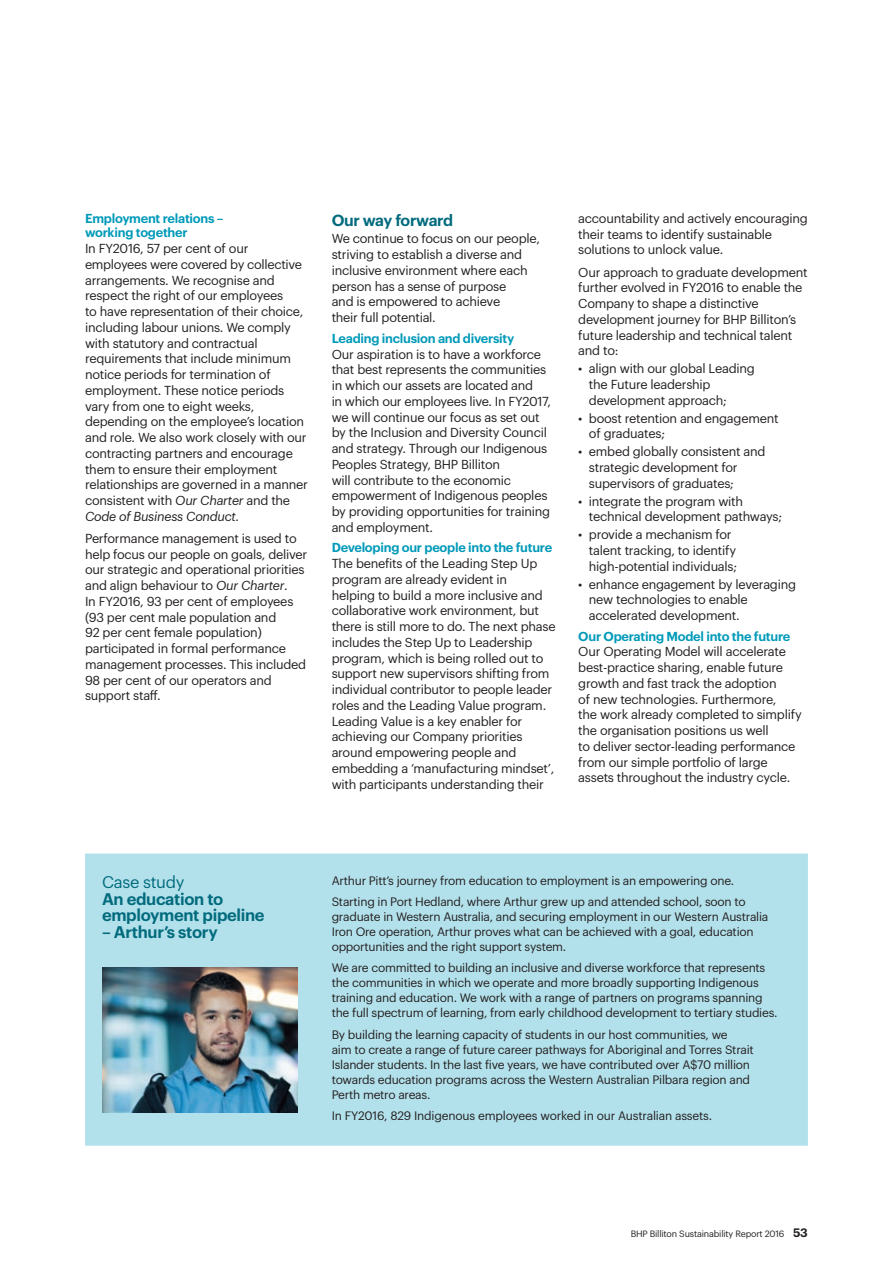
<style>
.page{position:relative;width:893px;height:1263px;background:#fff}
.page>*{position:absolute;margin:0;border:0;box-sizing:border-box;transform-origin:0 0}
.t1{font:600 16.5px/16.5px "Graphik";letter-spacing:-.02em;color:#016b7d}
.t2{font:16.5px "Graphik";letter-spacing:-.02em;color:#016b7d}
.t3{font:600 15.75px "Graphik";letter-spacing:-.025em;color:#016b7d}
.t4{font:12.75px/15.8px "Graphik";letter-spacing:-.02em;color:#231f20}
.t5{font:600 12.75px/14.2px "Graphik";letter-spacing:-.02em;color:#009ab9}
.t6{font:12px/15px "Graphik";letter-spacing:-.02em;color:#231f20}
.t7{font:9px "Graphik";letter-spacing:-.02em;color:#231f20}
.s1{font-style:italic}
.s2{font-weight:600;font-size:12px}
</style>
<div class="page">
<div style="left:85px;top:853px;width:723px;height:293px;background:#b3e1eb"></div>
<img style="left:102px;top:967px;width:196px;height:145px">
<p class="t5" style="left:85px;top:210px;width:140px">Employment relations – working together</p>
<p class="t4" style="left:85px;top:240px;width:224px">In FY2016, 57 per cent of our employees were covered by collective arrangements. We recognise and respect the right of our employees<br>to have representation of their choice, including labour unions. We comply with statutory and contractual requirements that include minimum notice periods for termination of employment. These notice periods vary from one to eight weeks, depending on the employee’s location and role. We also work closely with our contracting partners and encourage them to ensure their employment relationships are governed in a manner consistent with <span class="s1">Our Charter</span> and the <span class="s1">Code of Business Conduct.</span></p>
<p class="t4" style="left:85px;top:529px;width:224px">Performance management is used to help focus our people on goals, deliver our strategic and operational priorities and align behaviour to <span class="s1">Our Charter</span>.<br>In FY2016, 93 per cent of employees (93 per cent male population and<br>92 per cent female population) participated in formal performance management processes. This included 98 per cent of our operators and support staff.</p>
<p class="t3" style="left:332px;top:208px;width:123px">Our way forward</p>
<p class="t4" style="left:332px;top:230px;width:210px">We continue to focus on our people, striving to establish a diverse and inclusive environment where each person has a sense of purpose<br>and is empowered to achieve<br>their full potential.</p>
<p class="t5" style="left:332px;top:330px;width:184px">Leading inclusion and diversity</p>
<p class="t4" style="left:332px;top:345px;width:221px">Our aspiration is to have a workforce that best represents the communities in which our assets are located and<br>in which our employees live. In FY2017, we will continue our focus as set out by the Inclusion and Diversity Council and strategy. Through our Indigenous Peoples Strategy, BHP Billiton<br>will contribute to the economic empowerment of Indigenous peoples by providing opportunities for training and employment.</p>
<p class="t5" style="left:332px;top:540px;width:222px">Developing our people into the future</p>
<p class="t4" style="left:332px;top:555px;width:226px">The benefits of the Leading Step Up program are already evident in<br>helping to build a more inclusive and collaborative work environment, but there is still more to do. The next phase includes the Step Up to Leadership program, which is being rolled out to support new supervisors shifting from individual contributor to people leader roles and the Leading Value program.<br>Leading Value is a key enabler for achieving our Company priorities around empowering people and embedding a ‘manufacturing mindset’, with participants understanding their</p>
<p class="t4" style="left:578px;top:209px;width:231px">accountability and actively encouraging their teams to identify sustainable solutions to unlock value.</p>
<p class="t4" style="left:578px;top:263px;width:231px">Our approach to graduate development further evolved in FY2016 to enable the<br>Company to shape a distinctive development journey for BHP Billiton’s future leadership and technical talent and to:</p>
<p class="t4" style="left:589px;top:360px;width:167px;text-indent:-11px">• align with our global Leading the Future leadership development approach;</p>
<p class="t4" style="left:589px;top:409px;width:191px;text-indent:-11px">• boost retention and engagement of graduates;</p>
<p class="t4" style="left:589px;top:443px;width:178px;text-indent:-11px">• embed globally consistent and strategic development for supervisors of graduates;</p>
<p class="t4" style="left:589px;top:492px;width:195px;text-indent:-11px">• integrate the program with technical development pathways;</p>
<p class="t4" style="left:589px;top:526px;width:150px;text-indent:-11px">• provide a mechanism for talent tracking, to identify high-potential individuals;</p>
<p class="t4" style="left:589px;top:575px;width:209px;text-indent:-11px">• enhance engagement by leveraging new technologies to enable accelerated development.</p>
<p class="t5" style="left:578px;top:628px;width:214px">Our Operating Model into the future</p>
<p class="t4" style="left:578px;top:643px;width:225px">Our Operating Model will accelerate best-practice sharing, enable future growth and fast track the adoption<br>of new technologies. Furthermore,<br>the work already completed to simplify the organisation positions us well<br>to deliver sector-leading performance from our simple portfolio of large assets throughout the industry cycle.</p>
<p class="t2" style="left:102px;top:870px;width:84px">Case study</p>
<p class="t1" style="left:102px;top:889px;width:164px">An education to employment pipeline</p>
<p class="t1" style="left:102px;top:922px;width:117px">– Arthur’s story</p>
<p class="t6" style="left:332px;top:868px;width:416px;line-height:21.5px">Arthur Pitt’s journey from education to employment is an empowering one.<br>Starting in Port Hedland, where Arthur grew up and attended school, soon to</p>
<p class="t6" style="left:332px;top:908px;width:438px">graduate in Western Australia, and securing employment in our Western Australia<br>Iron Ore operation, Arthur proves what can be achieved with a goal, education opportunities and the right support system.</p>
<p class="t6" style="left:332px;top:959px;width:447px">We are committed to building an inclusive and diverse workforce that represents the communities in which we operate and more broadly supporting Indigenous training and education. We work with a range of partners on programs spanning the full spectrum of learning, from early childhood development to tertiary studies.</p>
<p class="t6" style="left:332px;top:1026px;width:424px">By building the learning capacity of students in our host communities, we<br>aim to create a range of future career pathways for Aboriginal and Torres Strait Islander students. In the last five years, we have contributed over A$70 million towards education programs across the Western Australian Pilbara region and Perth metro areas.</p>
<p class="t6" style="left:332px;top:1107px;width:382px">In FY2016, 829 Indigenous employees worked in our Australian assets.</p>
<p class="t7" style="left:631px;top:1227px;width:179px">BHP Billiton Sustainability Report 2016 <span class="s2">53</span></p>
</div>
